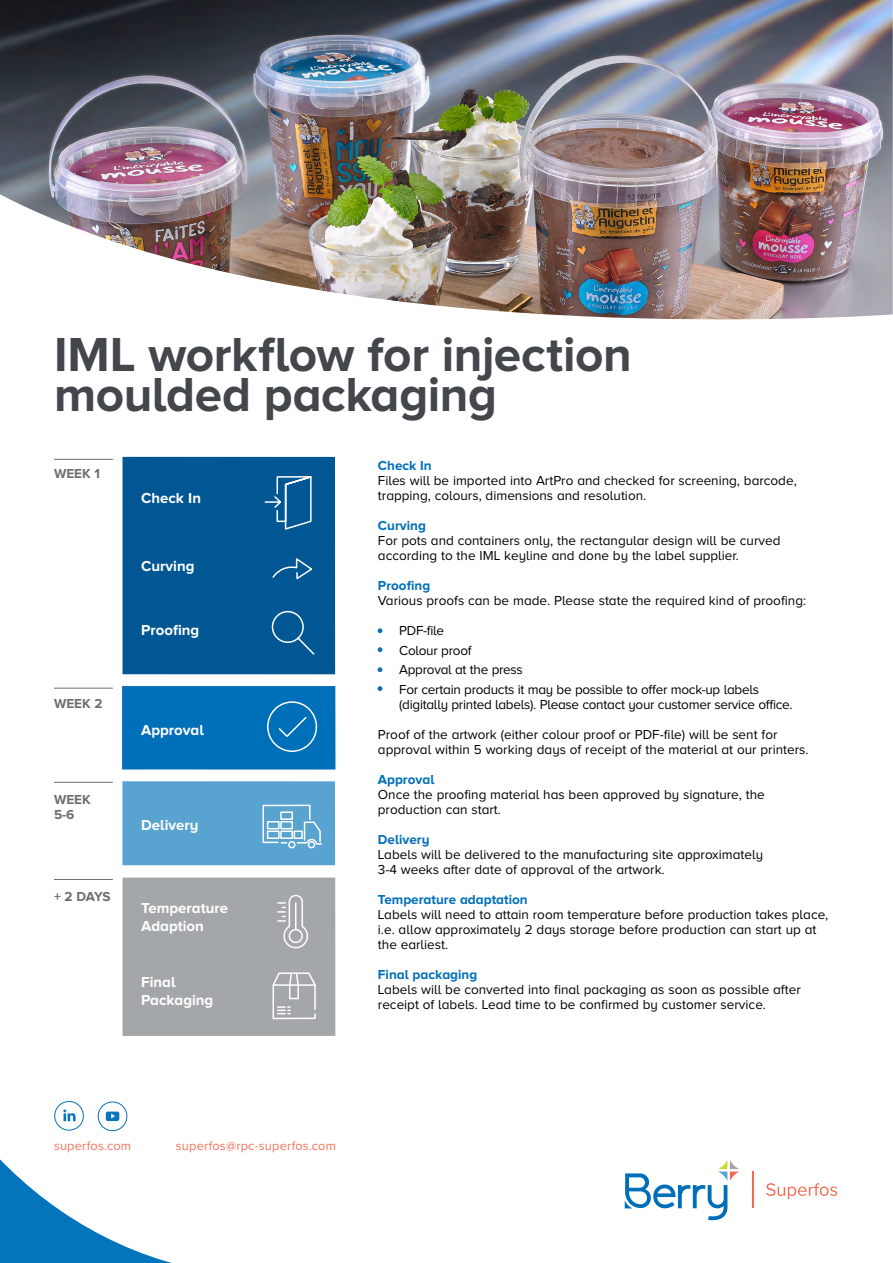
<style>
.page{position:relative;width:893px;height:1263px;background:#fff}
.page>*{position:absolute;margin:0;border:0;box-sizing:border-box;transform-origin:0 0}
.t1{font:700 49.5px/40.5px "Proxima Nova A";letter-spacing:-.01em;color:#43464a}
.text{font:700 15px "Proxima Nova A";color:#fff}
.text-2{font:13.5px/15px "Proxima Nova A";color:#000}
.text-3{font:13.5px/15px "Proxima Nova A";letter-spacing:-.02em;color:#000}
.text-4{font:700 13.5px "Proxima Nova A";color:#006fba}
.text-5{font:700 13.5px/15px "Proxima Nova A";color:#6d6e71}
.t2{font:12.75px "Proxima Nova";letter-spacing:.015em;color:#f3725a}
</style>
<div class="page">
<div style="left:123px;top:457px;width:212px;height:217px;background:#005794"></div>
<div style="left:123px;top:877px;width:212px;height:159px;background:#a4a7a9"></div>
<div style="left:122px;top:781px;width:213px;height:84px;background:#59a3d1"></div>
<hr style="left:54px;top:459px;width:59px;height:1px;background:#6d6e71">
<hr style="left:54px;top:688px;width:59px;height:1px;background:#6d6e71">
<hr style="left:54px;top:782px;width:59px;height:1px;background:#6d6e71">
<hr style="left:54px;top:879px;width:59px;height:1px;background:#6d6e71">
<svg style="left:378px;top:628px;width:4px;height:5px"></svg>
<svg style="left:378px;top:647px;width:4px;height:5px"></svg>
<svg style="left:378px;top:667px;width:4px;height:5px"></svg>
<img style="left:0;top:0;width:893px;height:320px">
<svg style="left:271px;top:610px;width:44px;height:45px"></svg>
<svg style="left:272px;top:972px;width:44px;height:48px"></svg>
<div style="left:122px;top:686px;width:213px;height:83px;background:#006fba"></div>
<svg style="left:262px;top:804px;width:61px;height:45px"></svg>
<svg style="left:264px;top:476px;width:48px;height:54px"></svg>
<svg style="left:378px;top:686px;width:4px;height:5px"></svg>
<svg style="left:106px;top:1111px;width:13px;height:10px"></svg>
<div style="left:98px;top:1101px;width:29px;height:30px;border:1px solid #0975bc;border-radius:50%"></div>
<div style="left:54px;top:1101px;width:30px;height:30px;border:1px solid #0975bc;border-radius:50%"></div>
<svg style="left:63px;top:1109px;width:13px;height:12px"></svg>
<svg style="left:0;top:1159px;width:172px;height:104px"></svg>
<svg style="left:272px;top:558px;width:41px;height:22px"></svg>
<svg style="left:277px;top:894px;width:31px;height:55px"></svg>
<hr style="left:752px;top:1171px;width:1px;height:37px;background:#f36c52">
<svg style="left:766px;top:1183px;width:71px;height:16px"></svg>
<svg style="left:625px;top:1160px;width:114px;height:60px"></svg>
<p class="t1" style="left:54px;top:333px;width:579px">IML workflow for injection moulded packaging</p>
<p class="text-5" style="left:54px;top:466px;width:48px">WEEK 1</p>
<p class="text-5" style="left:54px;top:696px;width:50px">WEEK 2</p>
<p class="text-5" style="left:54px;top:791px;width:38px">WEEK<br>5-6</p>
<p class="text-5" style="left:54px;top:888px;width:58px">+ 2 DAYS</p>
<p class="text" style="left:141px;top:489px;width:61px">Check In</p>
<p class="text" style="left:141px;top:557px;width:55px">Curving</p>
<p class="text" style="left:141px;top:621px;width:60px">Proofing</p>
<p class="text" style="left:141px;top:721px;width:64px">Approval</p>
<p class="text" style="left:141px;top:817px;width:59px">Delivery</p>
<p class="text" style="left:141px;top:900px;width:89px">Temperature</p>
<p class="text" style="left:141px;top:918px;width:64px">Adaption</p>
<p class="text" style="left:141px;top:974px;width:36px">Final</p>
<p class="text" style="left:141px;top:992px;width:74px">Packaging</p>
<p class="text-4" style="left:378px;top:458px;width:55px">Check In</p>
<p class="text-2" style="left:378px;top:473px;width:420px">Files will be imported into ArtPro and checked for screening, barcode, trapping, colours, dimensions and resolution.</p>
<p class="text-4" style="left:378px;top:518px;width:50px">Curving</p>
<p class="text-2" style="left:378px;top:533px;width:404px">For pots and containers only, the rectangular design will be curved according to the IML keyline and done by the label supplier.</p>
<p class="text-4" style="left:378px;top:578px;width:54px">Proofing</p>
<p class="text-2" style="left:378px;top:593px;width:430px">Various proofs can be made. Please state the required kind of proofing:</p>
<p class="text-2" style="left:399px;top:623px;width:47px">PDF-file</p>
<p class="text-3" style="left:399px;top:642px;width:74px">Colour proof</p>
<p class="text-3" style="left:399px;top:662px;width:125px">Approval at the press</p>
<p class="text-3" style="left:399px;top:681px;width:395px">For certain products it may be possible to offer mock-up labels (digitally printed labels). Please contact your customer service office.</p>
<p class="text-2" style="left:378px;top:726px;width:432px">Proof of the artwork (either colour proof or PDF-file) will be sent for approval within 5 working days of receipt of the material at our printers.</p>
<p class="text-4" style="left:378px;top:771px;width:58px">Approval</p>
<p class="text-2" style="left:378px;top:786px;width:388px">Once the proofing material has been approved by signature, the production can start.</p>
<p class="text-4" style="left:378px;top:831px;width:53px">Delivery</p>
<p class="text-2" style="left:378px;top:846px;width:387px">Labels will be delivered to the manufacturing site approximately</p>
<p class="text-2" style="left:378px;top:861px;width:288px">3-4 weeks after date of approval of the artwork.</p>
<p class="text-4" style="left:378px;top:891px;width:151px">Temperature adaptation</p>
<p class="text-2" style="left:378px;top:906px;width:452px">Labels will need to attain room temperature before production takes place, i.e. allow approximately 2 days storage before production can start up at the earliest.</p>
<p class="text-4" style="left:378px;top:966px;width:101px">Final packaging</p>
<p class="text-2" style="left:378px;top:981px;width:424px">Labels will be converted into final packaging as soon as possible after receipt of labels. Lead time to be confirmed by customer service.</p>
<p class="t2" style="left:54px;top:1136px;width:79px">superfos.com</p>
<p class="t2" style="left:176px;top:1136px;width:162px">superfos@rpc-superfos.com</p>
</div>
